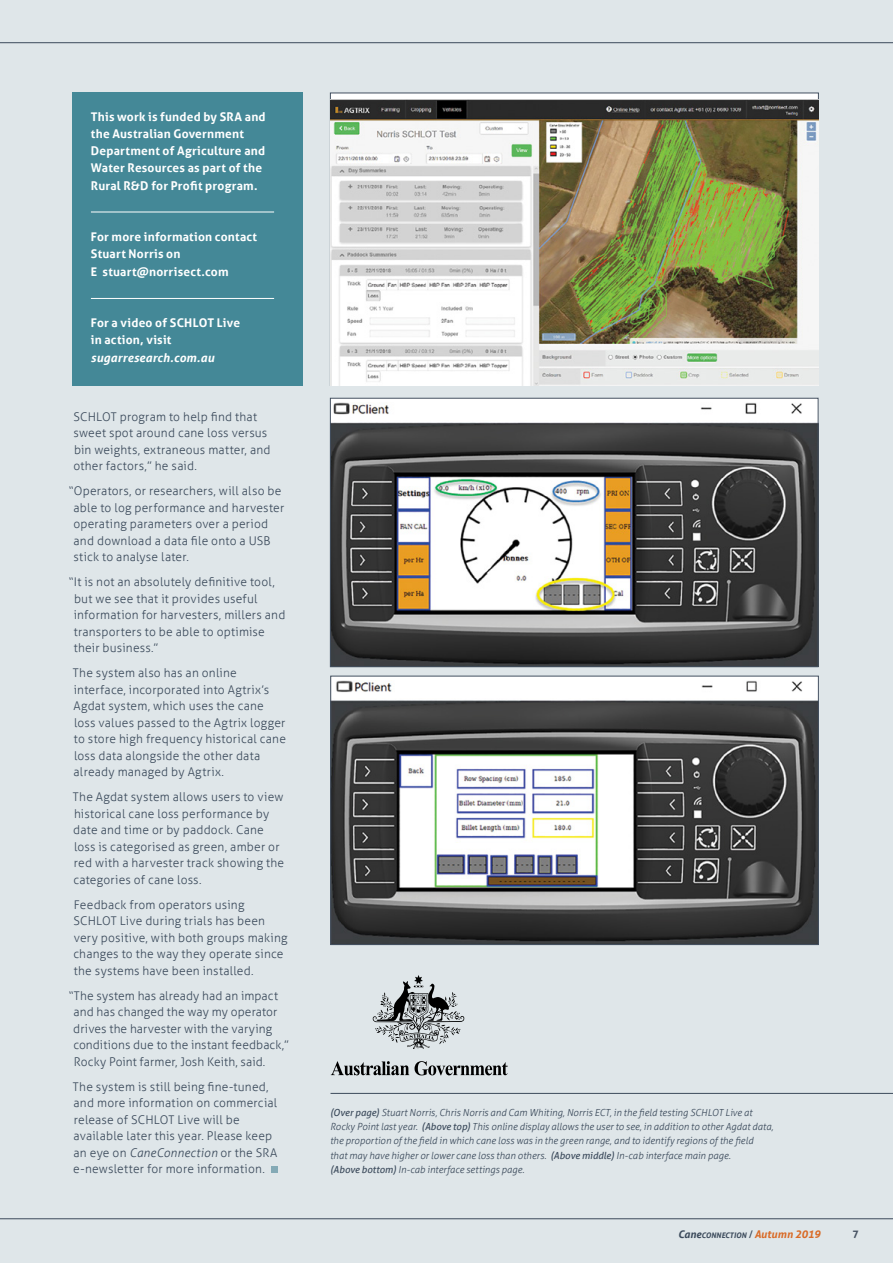
<style>
.page{position:relative;width:893px;height:1263px;background:#dfe6e9}
.page>*{position:absolute;margin:0;border:0;box-sizing:border-box;transform-origin:0 0}
.t1{font:300 12px/16.5px "Aller";letter-spacing:.015em;color:#3b4a5b}
.t2{font:700 12px/17.2px "Aller";letter-spacing:.015em;color:#fff}
.t3{font:italic 700 12px "Aller";letter-spacing:.015em;color:#fff}
.t4{font:700 10.5px "Aller";color:#465262}
.t5{font:italic 300 9.75px/14.2px "Aller";color:#3b4a5b}
.t6{font:italic 700 7.65px "Aller";color:#3b4a5b}
.s1{font-style:italic}
.s2{font-weight:400}
.s3{font-size:10.5px}
.s4{font-weight:400;font-style:normal;font-size:10.5px}
.s5{font-size:10.65px;color:#d96b27}
</style>
<div class="page">
<hr style="left:0;top:42px;width:893px;height:1px;background:#3b4a5b">
<svg style="left:330px;top:93px;width:489px;height:293px;background:#e9e9ea"></svg>
<img style="left:331px;top:100px;width:487px;height:285px">
<img style="left:332px;top:400px;width:484px;height:265px">
<div style="left:330px;top:398px;width:488px;height:269px;border:1px solid #435060"></div>
<img style="left:333px;top:678px;width:484px;height:265px">
<div style="left:331px;top:676px;width:488px;height:269px;border:1px solid #435060"></div>
<div style="left:72px;top:92px;width:230px;height:294px;background:#448897"></div>
<hr style="left:91px;top:212px;width:183px;height:1px;background:#fff">
<hr style="left:91px;top:298px;width:183px;height:1px;background:#fff">
<hr style="left:330px;top:1093px;width:563px;height:1px;background:#3b4a5b">
<svg style="left:373px;top:975px;width:91px;height:74px"></svg>
<svg style="left:331px;top:1061px;width:78px;height:14px"></svg>
<svg style="left:415px;top:1061px;width:93px;height:14px"></svg>
<svg style="left:271px;top:1167px;width:6px;height:6px"></svg>
<hr style="left:0;top:1218px;width:893px;height:1px;background:#3b4a5b">
<p class="t2" style="left:91px;top:108px;width:176px">This work is funded by SRA and the Australian Government<br>Department of Agriculture and<br>Water Resources as part of the<br>Rural R&amp;D for Profit program.</p>
<p class="t2" style="left:91px;top:228px;width:168px">For more information contact<br>Stuart Norris on<br>E stuart@norrisect.com</p>
<p class="t2" style="left:91px;top:314px;width:151px">For a video of SCHLOT Live in action, visit</p>
<p class="t3" style="left:91px;top:350px;width:125px">sugarresearch.com.au</p>
<p class="t1" style="left:73px;top:408px;width:199px">SCHLOT program to help find that sweet spot around cane loss versus bin weights, extraneous matter, and other factors,” he said.</p>
<p class="t1" style="left:73px;top:482px;width:212px;text-indent:-5px">“Operators, or researchers, will also be able to log performance and harvester operating parameters over a period and download a data file onto a USB stick to analyse later.</p>
<p class="t1" style="left:74px;top:573px;width:213px;text-indent:-5px">“It is not an absolutely definitive tool, but we see that it provides useful information for harvesters, millers and transporters to be able to optimise their business.”</p>
<p class="t1" style="left:73px;top:664px;width:215px">The system also has an online interface, incorporated into Agtrix’s Agdat system, which uses the cane loss values passed to the Agtrix logger to store high frequency historical cane loss data alongside the other data already managed by Agtrix.</p>
<p class="t1" style="left:73px;top:789px;width:213px">The Agdat system allows users to view historical cane loss performance by date and time or by paddock. Cane loss is categorised as green, amber or red with a harvester track showing the categories of cane loss.</p>
<p class="t1" style="left:73px;top:896px;width:216px">Feedback from operators using SCHLOT Live during trials has been very positive, with both groups making changes to the way they operate since the systems have been installed.</p>
<p class="t1" style="left:73px;top:987px;width:217px;text-indent:-5px">“The system has already had an impact and has changed the way my operator drives the harvester with the varying conditions due to the instant feedback,” Rocky Point farmer, Josh Keith, said.</p>
<p class="t1" style="left:73px;top:1078px;width:206px">The system is still being fine-tuned, and more information on commercial release of SCHLOT Live will be available later this year. Please keep an eye on <span class="s1">CaneConnection</span> or the SRA e-newsletter for more information.</p>
<p class="t5" style="left:330px;top:1105px;width:445px"><span class="s2">(Over page)</span> Stuart Norris, Chris Norris and Cam Whiting, Norris ECT, in the field testing SCHLOT Live at Rocky Point last year. <span class="s2">(Above top)</span> This online display allows the user to see, in addition to other Agdat data, the proportion of the field in which cane loss was in the green range, and to identify regions of the field<br>that may have higher or lower cane loss than others. <span class="s2">(Above middle)</span> In-cab interface main page.<br><span class="s2">(Above bottom)</span> In-cab interface settings page.</p>
<p class="t6" style="left:678px;top:1231px;width:144px"><span class="s3">Cane</span>CONNECTION <span class="s4">/</span><span class="s5">Autumn 2019</span></p>
<p class="t4" style="left:853px;top:1228px;width:8px">7</p>
</div>
